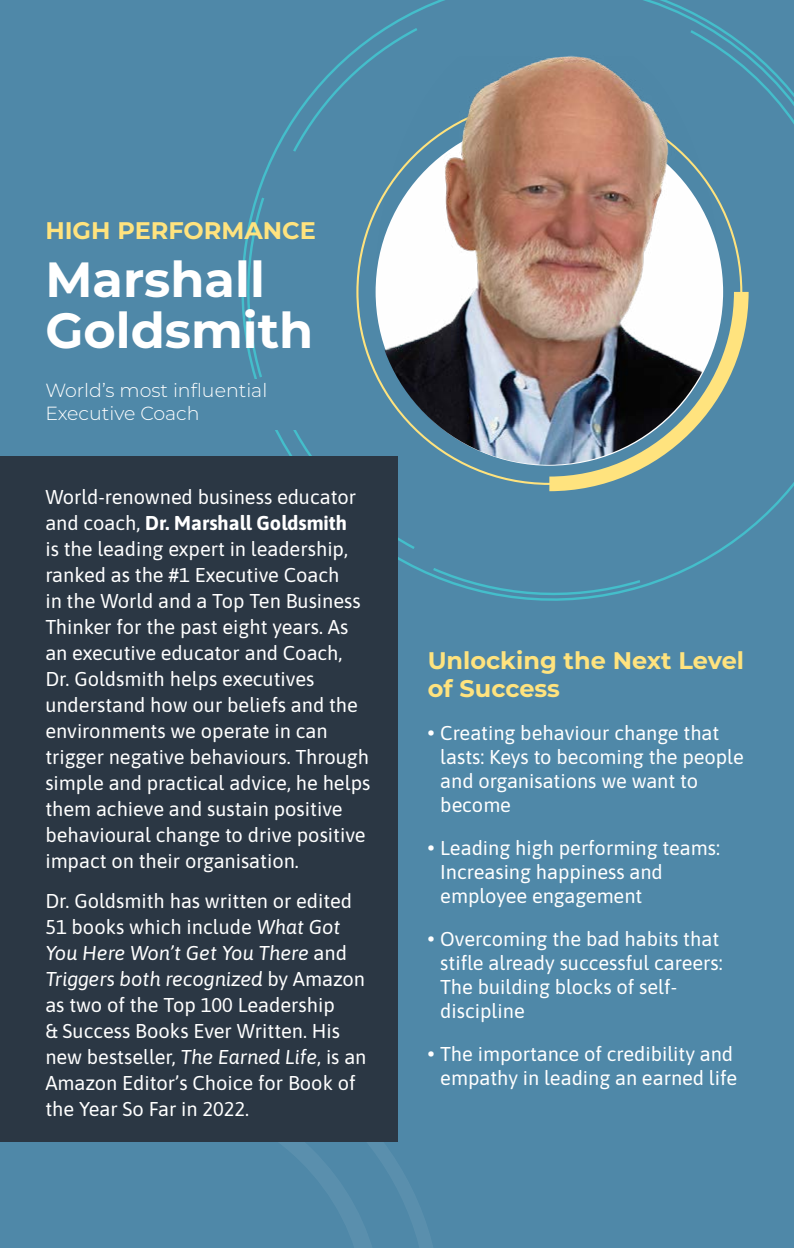
<style>
.page{position:relative;width:794px;height:1248px;background:#fff}
.page>*{position:absolute;margin:0;border:0;box-sizing:border-box;transform-origin:0 0}
.t1{font:700 49.4px/50.6px "Montserrat";color:#fff}
.t2{font:700 24px/28px "Montserrat";color:#ffe37e}
.t3{font:20px/26px "Asap";color:#fff}
.t4{font:300 19px/22.8px "Montserrat";color:#fff}
.s1{font-weight:700}
.s2{font-style:italic}
.s3{font-family:"Montserrat";font-weight:900}
</style>
<div class="page">
<div style="left:0;top:0;width:794px;height:1247px;background:#4f88a8"></div>
<svg style="left:241px;top:0;width:553px;height:635px"></svg>
<svg style="left:243px;top:195px;width:23px;height:184px"></svg>
<svg style="left:430px;top:565px;width:213px;height:37px"></svg>
<svg style="left:687px;top:28px;width:107px;height:404px"></svg>
<svg style="left:291px;top:26px;width:129px;height:128px"></svg>
<svg style="left:277px;top:396px;width:140px;height:155px"></svg>
<svg style="left:378px;top:1021px;width:55px;height:226px"></svg>
<svg style="left:141px;top:1141px;width:237px;height:106px"></svg>
<div style="left:0;top:456px;width:397px;height:685px;background:#2b3744"></div>
<svg style="left:356px;top:99px;width:392px;height:392px"></svg>
<img style="left:374px;top:55px;width:348px;height:410px">
<div style="left:45px;top:379px;width:308px;height:51px;background:#4f88a8"></div>
<p class="t2" style="left:45px;top:215px;width:272px">HIGH PERFORMANCE</p>
<h1 class="t1" style="left:45px;top:253px;width:269px">Marshall<br>Goldsmith</h1>
<p class="t4" style="left:45px;top:379px;width:223px">World’s most influential<br>Executive Coach</p>
<p class="t3" style="left:45px;top:482px;width:326px">World-renowned business educator and coach, <span class="s1">Dr. Marshall Goldsmith<br></span>is the leading expert in leadership, ranked as the #1 Executive Coach<br>in the World and a Top Ten Business Thinker for the past eight years. As an executive educator and Coach, Dr. Goldsmith helps executives understand how our beliefs and the environments we operate in can trigger negative behaviours. Through simple and practical advice, he helps them achieve and sustain positive behavioural change to drive positive impact on their organisation.</p>
<p class="t3" style="left:45px;top:887px;width:322px">Dr. Goldsmith has written or edited<br>51 books which include <span class="s2">What Got<br>You Here Won’t Get You There</span> and<br><span class="s2">Triggers both recognized</span> by Amazon as two of the Top 100 Leadership<br>&amp; Success Books Ever Written. His new bestseller, <span class="s2">The Earned Life</span>, is an<br>Amazon Editor’s Choice for Book of the Year So Far in 2022.</p>
<p class="t2" style="left:428px;top:645px;width:318px">Unlocking the Next Level of Success</p>
<p class="t3" style="left:440px;top:720px;width:305px;line-height:24px;text-indent:-13px"><span class="s3">∙</span> Creating behaviour change that lasts: Keys to becoming the people and organisations we want to become</p>
<p class="t3" style="left:440px;top:835px;width:281px;line-height:24px;text-indent:-13px"><span class="s3">∙</span> Leading high performing teams:<br>Increasing happiness and employee engagement</p>
<p class="t3" style="left:440px;top:926px;width:284px;line-height:24px;text-indent:-13px"><span class="s3">∙</span> Overcoming the bad habits that stifle already successful careers:<br>The building blocks of self&shy;discipline</p>
<p class="t3" style="left:427px;top:1041px;width:311px;line-height:24px;text-align:right"><span class="s3">∙</span> The importance of credibility and empathy in leading an earned life</p>
</div>
